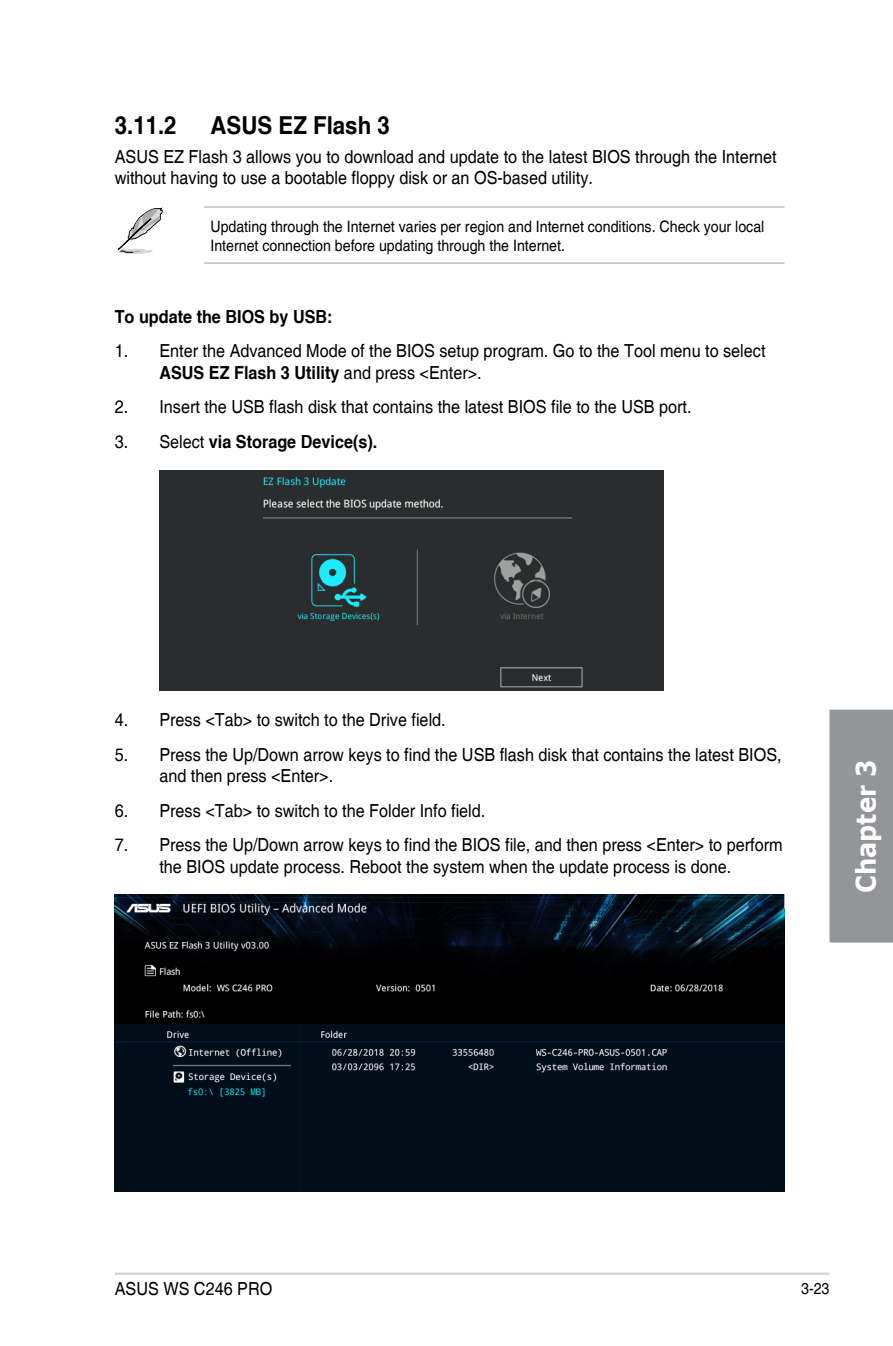
<style>
.page{position:relative;width:893px;height:1346px;background:#fff}
.page>*{position:absolute;margin:0;border:0;box-sizing:border-box;transform-origin:0 0}
.t1{font:700 27px "Verdana";color:#fff;scale:.9 1}
.t2{font:700 24.75px "Helvetica cyr";color:#000;scale:.9 1}
.t3{font:18px/21.6px "Helvetica";color:#000;scale:.9 1}
.t4{font:700 18px "Helvetica cyr";color:#000;scale:.9 1}
.t5{font:15.75px/18.9px "Helvetica";color:#000;scale:.9 1}
.s1{font-family:"Helvetica";font-weight:400}
</style>
<div class="page">
<hr style="left:115px;top:1272px;width:714px;height:3px;background:#d1d3d4">
<div style="left:829px;top:710px;width:64px;height:232px;background:#939598"></div>
<hr style="left:204px;top:206px;width:580px;height:2px;background:#a7a9ac">
<hr style="left:204px;top:262px;width:580px;height:2px;background:#a7a9ac">
<div style="left:159px;top:471px;width:504px;height:220px;background:#2b2c2d"></div>
<svg style="left:117px;top:207px;width:46px;height:47px"></svg>
<img style="left:115px;top:895px;width:669px;height:296px">
<h2 class="t2" style="left:115px;top:111px;width:70px">3.11.2</h2>
<h2 class="t2" style="left:210px;top:111px;width:201px">ASUS EZ Flash 3</h2>
<p class="t3" style="left:115px;top:146px;width:737px">ASUS EZ Flash 3 allows you to download and update to the latest BIOS through the Internet without having to use a bootable floppy disk or an OS‑based utility.</p>
<p class="t5" style="left:210px;top:218px;width:617px">Updating through the Internet varies per region and Internet conditions. Check your local<br>Internet connection before updating through the Internet.</p>
<p class="t4" style="left:115px;top:306px;width:244px">To update the BIOS by USB:</p>
<p class="t3" style="left:115px;top:341px;width:724px">1. Enter the Advanced Mode of the BIOS setup program. Go to the Tool menu to select</p>
<p class="t4" style="left:159px;top:362px;width:360px">ASUS EZ Flash 3 Utility <span class="s1">and press &lt;Enter&gt;.</span></p>
<p class="t3" style="left:115px;top:397px;width:642px">2. Insert the USB flash disk that contains the latest BIOS file to the USB port.</p>
<p class="t4" style="left:115px;top:431px;width:293px"><span class="s1">3. Select</span> via Storage Device(s).</p>
<p class="t3" style="left:115px;top:710px;width:369px">4. Press &lt;Tab&gt; to switch to the Drive field.</p>
<p class="t3" style="left:159px;top:744px;width:693px;text-indent:-45px">5. Press the Up/Down arrow keys to find the USB flash disk that contains the latest BIOS, and then press &lt;Enter&gt;.</p>
<p class="t3" style="left:115px;top:800px;width:413px">6. Press &lt;Tab&gt; to switch to the Folder Info field.</p>
<p class="t3" style="left:115px;top:834px;width:743px;text-align:center">7. Press the Up/Down arrow keys to find the BIOS file, and then press &lt;Enter&gt; to perform the BIOS update process. Reboot the system when the update process is done.</p>
<h1 class="t1" style="left:847px;top:892px;width:149px;rotate:-90deg">Chapter 3</h1>
<p class="t3" style="left:115px;top:1279px;width:177px">ASUS WS C246 PRO</p>
<p class="t5" style="left:801px;top:1279px;width:33px">3-23</p>
</div>
